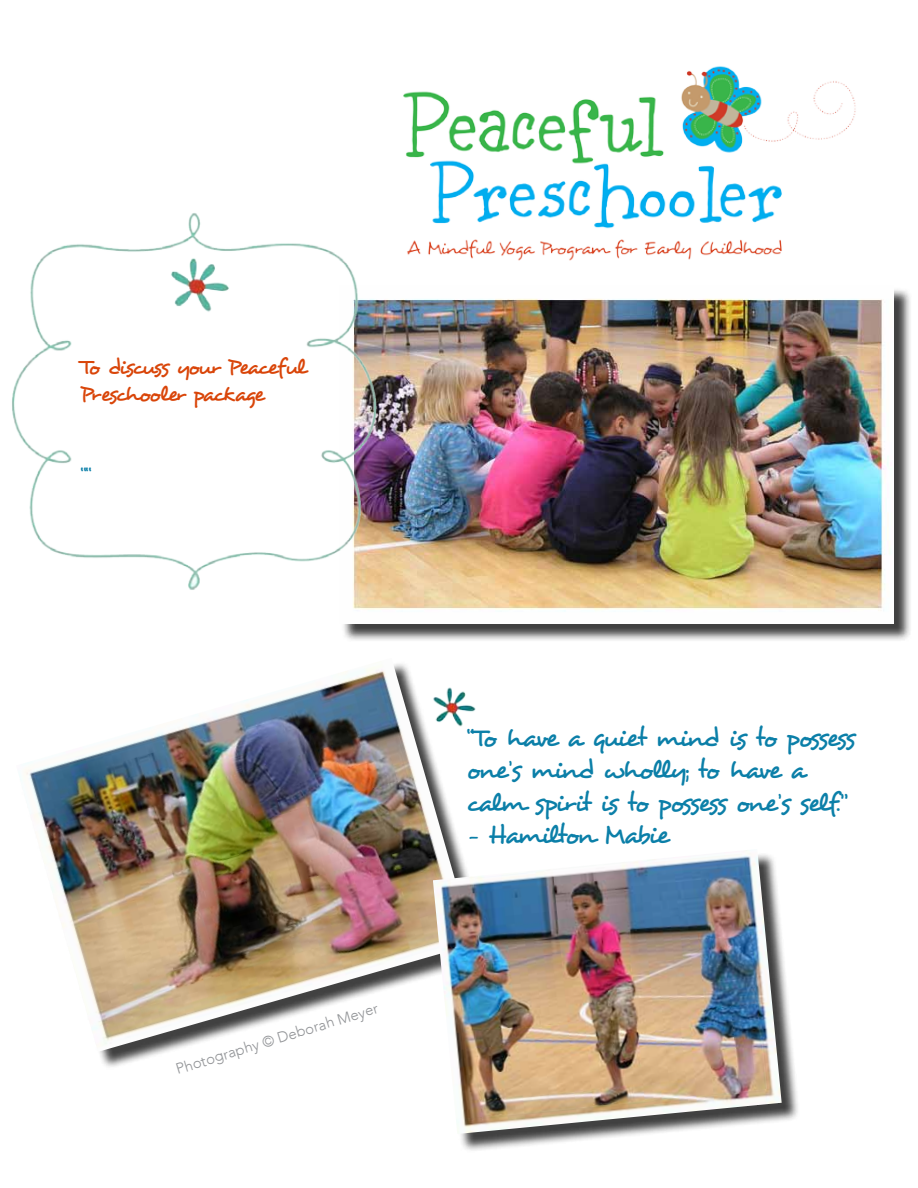
<style>
.page{position:relative;width:918px;height:1188px;background:#fff}
.page>*{position:absolute;margin:0;border:0;box-sizing:border-box;transform-origin:0 0}
.t1{font:27px/32.4px "Desyrel";letter-spacing:-.075em;color:#0b7fa8}
.t2{font:22.5px/27px "Desyrel";letter-spacing:-.105em;color:#d94509}
.t3{font:300 15px "Avenir";color:#939598}
</style>
<div class="page">
<img style="left:403px;top:66px;width:453px;height:195px">
<div style="left:342px;top:288px;width:570px;height:354px;background:#000;opacity:.75"></div>
<img style="left:342px;top:288px;width:552px;height:336px">
<img style="left:12px;top:213px;width:378px;height:378px">
<img style="left:19px;top:664px;width:441px;height:388px">
<img style="left:428px;top:685px;width:48px;height:47px">
<div style="left:436px;top:852px;width:364px;height:300px;background:#000;opacity:.75"></div>
<img style="left:433px;top:849px;width:349px;height:285px">
<p class="t2" style="left:80px;top:353px;width:227px">To discuss your Peaceful<br>Preschooler package</p>
<p class="t3" style="left:174px;top:1061px;width:212px;rotate:-17deg">Photography © Deborah Meyer</p>
<p class="t1" style="left:466px;top:722px;width:391px">“To have a quiet mind is to possess one’s mind wholly; to have a calm spirit is to possess one’s self.”</p>
<p class="t1" style="left:466px;top:819px;width:204px">- Hamilton Mabie</p>
</div>
